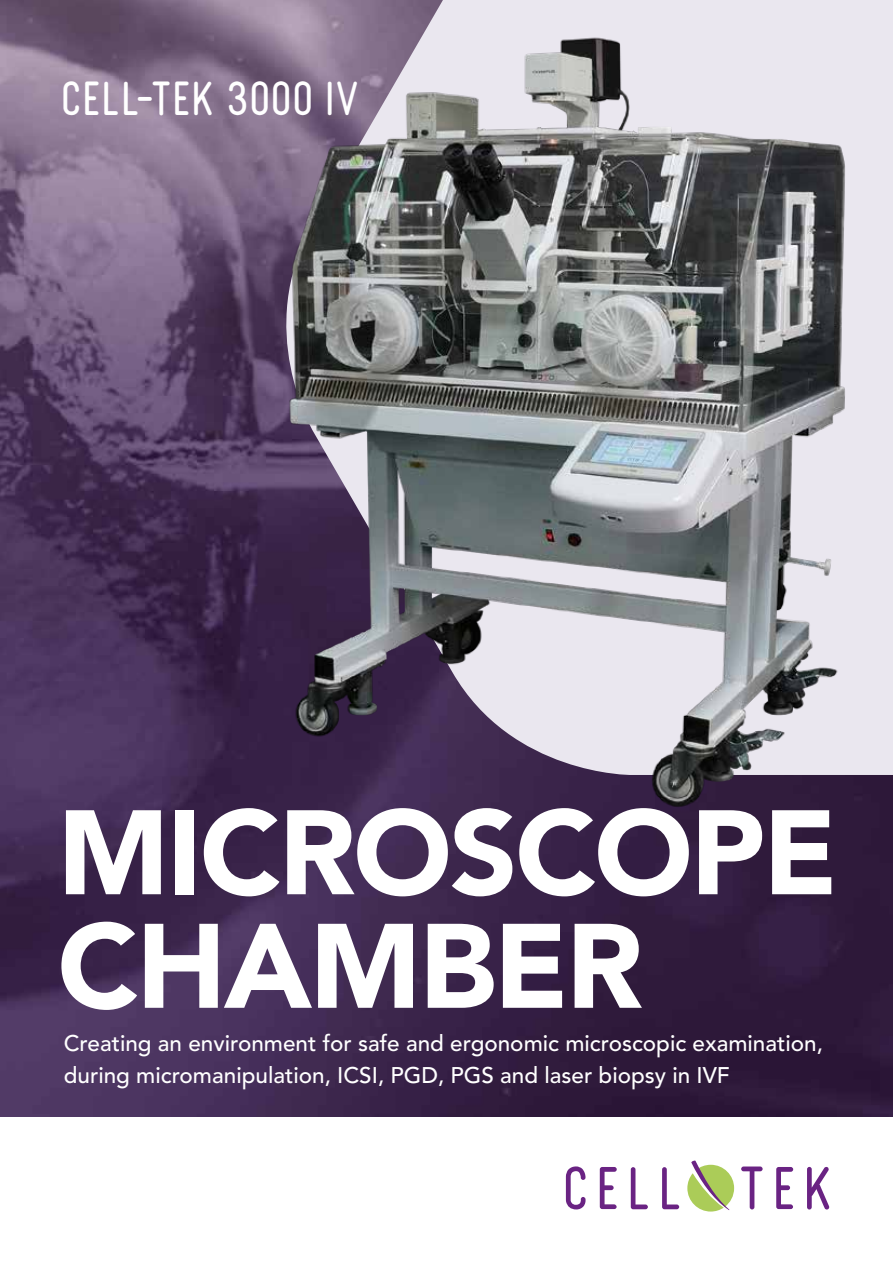
<style>
.page{position:relative;width:893px;height:1263px;background:#fff}
.page>*{position:absolute;margin:0;border:0;box-sizing:border-box;transform-origin:0 0}
.t1{font:900 118.65px/113.6px "Avenir";letter-spacing:-.02em;color:#fff}
.t2{font:41.25px "Tomato Round Condensed";letter-spacing:-.015em;color:#fff}
.t3{font:500 22.5px/32.2px "Avenir";color:#fff}
</style>
<div class="page">
<img style="left:0;top:0;width:893px;height:1116px">
<svg style="left:253px;top:0;width:640px;height:775px;fill:#eae7ef"></svg>
<svg style="left:687px;top:1160px;width:47px;height:51px"></svg>
<svg style="left:566px;top:1166px;width:20px;height:43px"></svg>
<svg style="left:600px;top:1167px;width:17px;height:42px"></svg>
<svg style="left:631px;top:1167px;width:17px;height:42px"></svg>
<svg style="left:662px;top:1167px;width:17px;height:42px"></svg>
<svg style="left:741px;top:1166px;width:22px;height:43px"></svg>
<svg style="left:776px;top:1167px;width:17px;height:42px"></svg>
<svg style="left:807px;top:1166px;width:22px;height:44px"></svg>
<img style="left:246px;top:18px;width:628px;height:805px">
<h2 class="t2" style="left:61px;top:80px;width:301px">CELL-TEK 3000 IV</h2>
<h1 class="t1" style="left:57px;top:795px;width:782px">MICROSCOPE<br>CHAMBER</h1>
<p class="t3" style="left:64px;top:1028px;width:761px">Creating an environment for safe and ergonomic microscopic examination, during micromanipulation, ICSI, PGD, PGS and laser biopsy in IVF</p>
</div>
